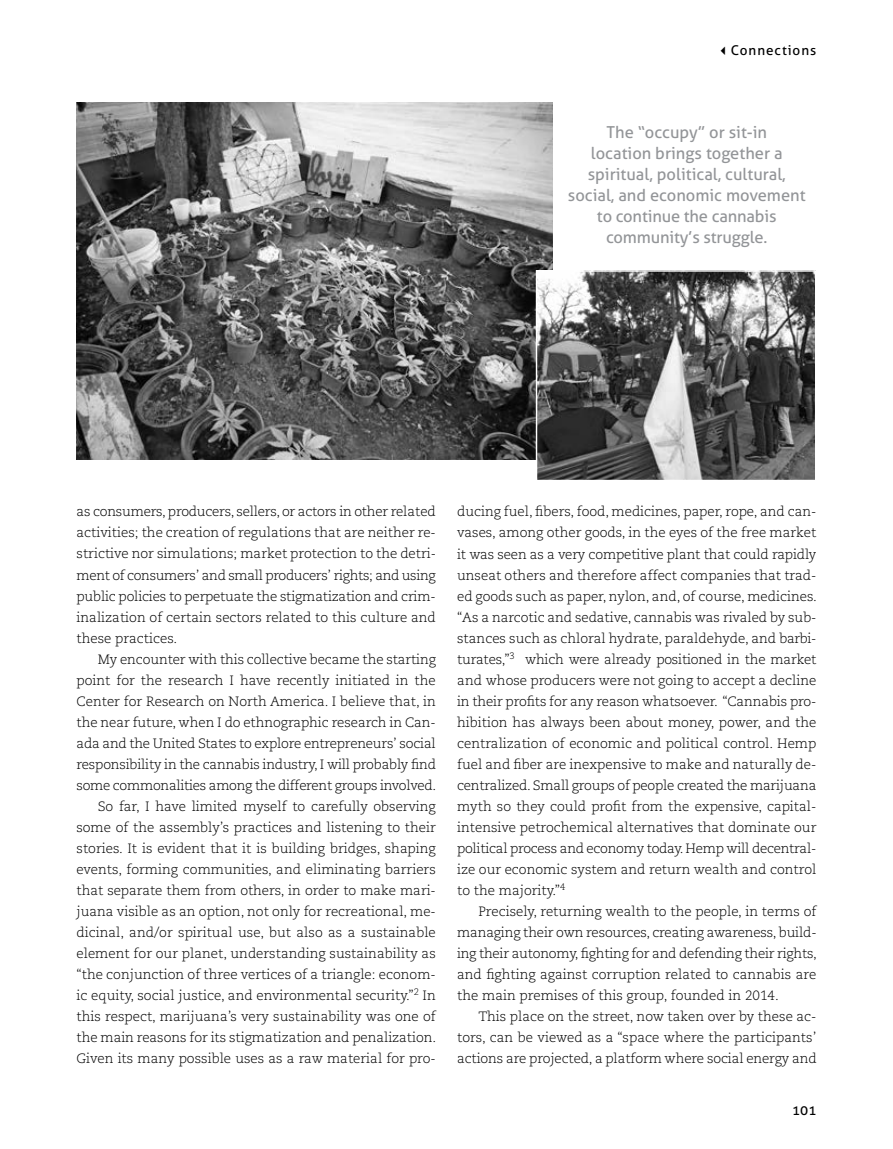
<style>
.page{position:relative;width:893px;height:1149px;background:#fff}
.page>*{position:absolute;margin:0;border:0;box-sizing:border-box;transform-origin:0 0}
.t1{font:16.5px/21px "Aller";color:#939598;text-align:center}
.t2{font:300 13.5px/21px "Caecilia LT Std";color:#000;text-align:justify}
.t3{font:13.5px "Aller";letter-spacing:.07em;color:#000}
</style>
<div class="page">
<img style="left:77px;top:102px;width:476px;height:357px">
<img style="left:538px;top:272px;width:276px;height:207px">
<div style="left:536px;top:270px;width:280px;height:211px;border:1px solid #fff"></div>
<p class="t3" style="left:717px;top:42px;width:100px">✓Connections</p>
<p class="t1" style="left:568px;top:121px;width:239px">The “occupy” or sit-in<br>location brings together a spiritual, political, cultural, social, and economic movement to continue the cannabis community’s struggle.</p>
<p class="t2" style="left:77px;top:501px;width:361px">as consumers, producers, sellers, or actors in other related activities; the creation of regulations that are neither re&shy;strictive nor simulations; market protection to the detri&shy;ment of consumers’ and small producers’ rights; and using public policies to perpetuate the stigmatization and crim&shy;inalization of certain sectors related to this culture and these practices.</p>
<p class="t2" style="left:77px;top:648px;width:361px;text-align:right">My encounter with this collective became the starting point for the research I have recently initiated in the Center for Research on North America. I believe that, in the near future, when I do ethnographic research in Can&shy;ada and the United States to explore entrepreneurs’ social responsibility in the cannabis industry, I will probably find some commonalities among the different groups involved.<br>So far, I have limited myself to carefully observing some of the assembly’s practices and listening to their stories. It is evident that it is building bridges, shaping events, forming communities, and eliminating barriers that separate them from others, in order to make mari&shy;juana visible as an option, not only for recreational, me&shy;dicinal, and/or spiritual use, but also as a sustainable element for our planet, understanding sustainability as “the conjunction of three vertices of a triangle: econom&shy;ic equity, social justice, and environmental security.”<sup>2</sup> In this respect, marijuana’s very sustainability was one of the main reasons for its stigmatization and penalization.<br>Given its many possible uses as a raw material for pro-</p>
<p class="t2" style="left:457px;top:501px;width:361px">ducing fuel, fibers, food, medicines, paper, rope, and can&shy;vases, among other goods, in the eyes of the free market it was seen as a very competitive plant that could rapidly unseat others and therefore affect companies that trad&shy;ed goods such as paper, nylon, and, of course, medicines. “As a narcotic and sedative, cannabis was rivaled by sub&shy;stances such as chloral hydrate, paraldehyde, and barbi&shy;turates,”<sup>3</sup> which were already positioned in the market and whose producers were not going to accept a decline in their profits for any reason whatsoever. “Cannabis pro&shy;hibition has always been about money, power, and the centralization of economic and political control. Hemp fuel and fiber are inexpensive to make and naturally de&shy;centralized. Small groups of people created the marijuana myth so they could profit from the expensive, capital&shy;intensive petrochemical alternatives that dominate our political process and economy today. Hemp will decentral&shy;ize our economic system and return wealth and control to the majority.”<sup>4</sup></p>
<p class="t2" style="left:457px;top:900px;width:361px;text-indent:21px">Precisely, returning wealth to the people, in terms of managing their own resources, creating awareness, build&shy;ing their autonomy, fighting for and defending their rights, and fighting against corruption related to cannabis are the main premises of this group, founded in 2014.</p>
<p class="t2" style="left:457px;top:1005px;width:361px;text-indent:21px">This place on the street, now taken over by these ac&shy;tors, can be viewed as a “space where the participants’ actions are projected, a platform where social energy and</p>
<p class="t3" style="left:792px;top:1101px;width:26px">101</p>
</div>
